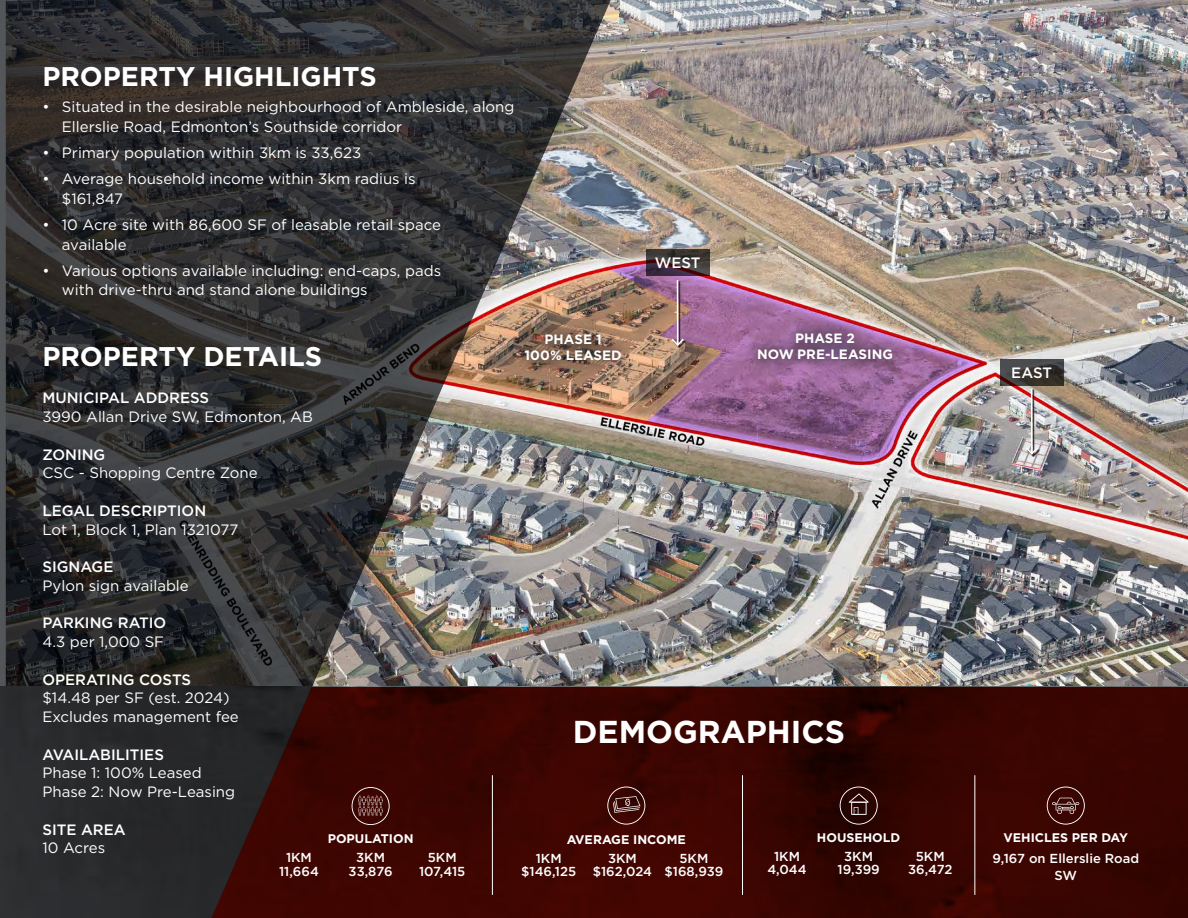
<style>
.page{position:relative;width:1188px;height:918px;background:#fff}
.page>*{position:absolute;margin:0;border:0;box-sizing:border-box;transform-origin:0 0}
.t1{font:700 31.65px "Gotham";color:#fff}
.Body_Text_-_Bullet{font:700 27px "Gotham";color:#fff}
.Body_Text_-_Bullet-2{font:15px/19.5px "Gotham";color:#fff}
.Body_Text_-_Bullet-3{font:500 15px "Gotham";color:#fff}
.Body_Text{font:500 15px "Gotham";letter-spacing:-.005em;color:#fff}
.Body_Text-2{font:700 13.5px "Gotham";color:#fff}
.Body_Text-3{font:500 13.05px/16.6px "Gotham";color:#fff;text-align:center}
.t2{font:700 12.45px "Gotham";color:#fff}
</style>
<div class="page">
<img style="left:753px;top:0;width:435px;height:687px">
<img style="left:0;top:0;width:753px;height:918px">
<svg style="left:208px;top:687px;width:980px;height:231px;background:#370703"></svg>
<svg style="left:672px;top:281px;width:14px;height:67px"></svg>
<hr style="left:677px;top:280px;width:1px;height:65px;background:#fff">
<svg style="left:670px;top:337px;width:15px;height:10px"></svg>
<svg style="left:1026px;top:389px;width:14px;height:68px"></svg>
<hr style="left:1031px;top:389px;width:2px;height:65px;background:#fff">
<svg style="left:1024px;top:446px;width:16px;height:10px"></svg>
<svg style="left:646px;top:250px;width:63px;height:26px;background:#3e2f34"></svg>
<svg style="left:1000px;top:359px;width:63px;height:27px;background:#3e3a38"></svg>
<svg style="left:607px;top:787px;width:38px;height:38px"></svg>
<svg style="left:352px;top:787px;width:38px;height:38px"></svg>
<svg style="left:840px;top:787px;width:38px;height:38px"></svg>
<svg style="left:1047px;top:787px;width:38px;height:38px"></svg>
<hr style="left:492px;top:775px;width:1px;height:120px;background:#fff">
<hr style="left:742px;top:775px;width:1px;height:120px;background:#fff">
<hr style="left:974px;top:775px;width:1px;height:120px;background:#fff">
<svg style="left:744px;top:319px;width:162px;height:55px;background:#93648c"></svg>
<img style="left:511px;top:320px;width:124px;height:55px">
<p class="Body_Text_-_Bullet" style="left:42px;top:59px;width:336px">PROPERTY HIGHLIGHTS</p>
<p class="Body_Text_-_Bullet-2" style="left:62px;top:97px;width:454px;text-indent:-20px">• Situated in the desirable neighbourhood of Ambleside, along<br>Ellerslie Road, Edmonton’s Southside corridor</p>
<p class="Body_Text_-_Bullet-2" style="left:42px;top:143px;width:320px">• Primary population within 3km is 33,623</p>
<p class="Body_Text_-_Bullet-2" style="left:62px;top:169px;width:355px;text-indent:-20px">• Average household income within 3km radius is $161,847</p>
<p class="Body_Text_-_Bullet-2" style="left:62px;top:215px;width:381px;text-indent:-20px">• 10 Acre site with 86,600 SF of leasable retail space available</p>
<p class="Body_Text_-_Bullet-2" style="left:62px;top:261px;width:381px;text-indent:-20px">• Various options available including: end-caps, pads with drive-thru and stand alone buildings</p>
<p class="Body_Text" style="left:655px;top:253px;width:47px">WEST</p>
<p class="Body_Text_-_Bullet" style="left:42px;top:338px;width:281px">PROPERTY DETAILS</p>
<p class="Body_Text_-_Bullet-3" style="left:42px;top:388px;width:168px">MUNICIPAL ADDRESS</p>
<p class="Body_Text_-_Bullet-2" style="left:42px;top:407px;width:272px">3990 Allan Drive SW, Edmonton, AB</p>
<p class="Body_Text_-_Bullet-3" style="left:42px;top:445px;width:64px">ZONING</p>
<p class="Body_Text_-_Bullet-2" style="left:42px;top:463px;width:217px">CSC - Shopping Centre Zone</p>
<p class="Body_Text_-_Bullet-3" style="left:42px;top:501px;width:165px">LEGAL DESCRIPTION</p>
<p class="Body_Text_-_Bullet-2" style="left:42px;top:519px;width:198px">Lot 1, Block 1, Plan 1321077</p>
<p class="Body_Text_-_Bullet-3" style="left:42px;top:557px;width:72px">SIGNAGE</p>
<p class="Body_Text_-_Bullet-2" style="left:42px;top:576px;width:148px">Pylon sign available</p>
<p class="Body_Text_-_Bullet-3" style="left:42px;top:613px;width:125px">PARKING RATIO</p>
<p class="Body_Text_-_Bullet-2" style="left:42px;top:632px;width:123px">4.3 per 1,000 SF</p>
<p class="Body_Text_-_Bullet-3" style="left:42px;top:670px;width:150px">OPERATING COSTS</p>
<p class="Body_Text_-_Bullet-2" style="left:42px;top:688px;width:189px">$14.48 per SF (est. 2024)</p>
<p class="Body_Text_-_Bullet-2" style="left:42px;top:707px;width:198px">Excludes management fee</p>
<p class="Body_Text_-_Bullet-3" style="left:42px;top:745px;width:123px">AVAILABILITIES</p>
<p class="Body_Text_-_Bullet-2" style="left:42px;top:763px;width:161px">Phase 1: 100% Leased</p>
<p class="Body_Text_-_Bullet-2" style="left:42px;top:782px;width:194px">Phase 2: Now Pre-Leasing</p>
<p class="Body_Text_-_Bullet-3" style="left:42px;top:820px;width:85px">SITE AREA</p>
<p class="Body_Text_-_Bullet-2" style="left:42px;top:838px;width:64px">10 Acres</p>
<p class="t2" style="left:328px;top:831px;width:87px">POPULATION</p>
<p class="Body_Text-3" style="left:286px;top:849px;width:27px">1KM</p>
<p class="Body_Text-3" style="left:279px;top:862px;width:41px">11,664</p>
<p class="Body_Text-3" style="left:356px;top:849px;width:30px">3KM</p>
<p class="Body_Text-3" style="left:349px;top:862px;width:45px">33,876</p>
<p class="Body_Text-3" style="left:428px;top:849px;width:30px">5KM</p>
<p class="Body_Text-3" style="left:419px;top:862px;width:48px">107,415</p>
<p class="Body_Text-2" style="left:545px;top:331px;width:59px">PHASE 1</p>
<p class="Body_Text-2" style="left:525px;top:346px;width:99px">100% LEASED</p>
<p class="Body_Text-2" style="left:795px;top:329px;width:61px">PHASE 2</p>
<p class="Body_Text-2" style="left:757px;top:345px;width:137px">NOW PRE-LEASING</p>
<p class="t1" style="left:573px;top:711px;width:274px">DEMOGRAPHICS</p>
<p class="t2" style="left:567px;top:831px;width:121px">AVERAGE INCOME</p>
<p class="t2" style="left:817px;top:829px;width:85px">HOUSEHOLD</p>
<p class="Body_Text-3" style="left:536px;top:849px;width:27px">1KM</p>
<p class="Body_Text-3" style="left:521px;top:863px;width:57px">$146,125</p>
<p class="Body_Text-3" style="left:608px;top:849px;width:30px">3KM</p>
<p class="Body_Text-3" style="left:593px;top:863px;width:61px">$162,024</p>
<p class="Body_Text-3" style="left:679px;top:849px;width:30px">5KM</p>
<p class="Body_Text-3" style="left:665px;top:863px;width:60px">$168,939</p>
<p class="Body_Text-3" style="left:774px;top:848px;width:27px">1KM</p>
<p class="Body_Text-3" style="left:767px;top:861px;width:41px">4,044</p>
<p class="Body_Text-3" style="left:844px;top:848px;width:30px">3KM</p>
<p class="Body_Text-3" style="left:838px;top:861px;width:44px">19,399</p>
<p class="Body_Text-3" style="left:916px;top:848px;width:30px">5KM</p>
<p class="Body_Text-3" style="left:908px;top:861px;width:46px">36,472</p>
<p class="Body_Text" style="left:1011px;top:363px;width:42px">EAST</p>
<p class="t2" style="left:1004px;top:829px;width:126px">VEHICLES PER DAY</p>
<p class="Body_Text-3" style="left:992px;top:850px;width:148px">9,167 on Ellerslie Road<br>SW</p>
</div>
